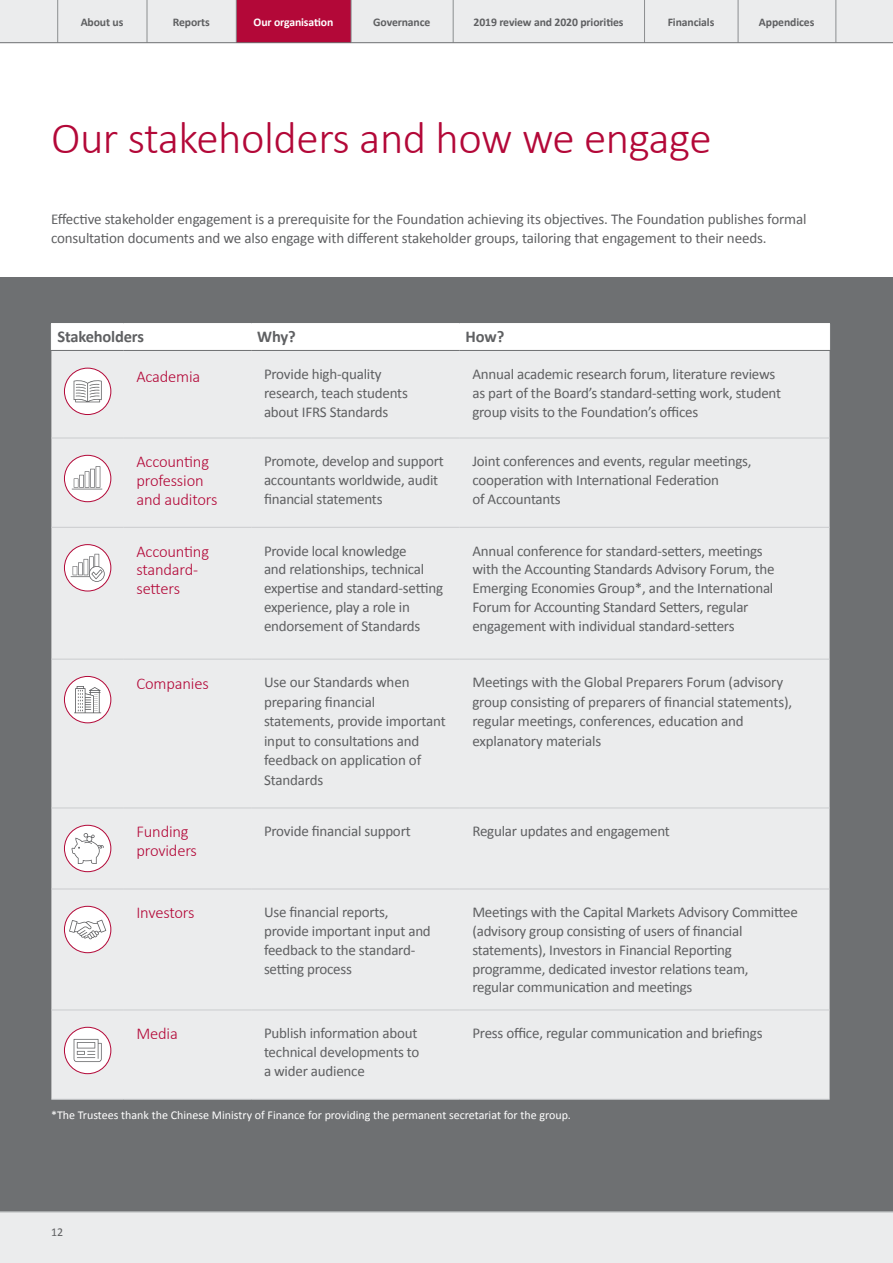
<style>
.page{position:relative;width:893px;height:1263px;background:#fff}
.page>*{position:absolute;margin:0;border:0;box-sizing:border-box;transform-origin:0 0}
.t1{font:300 45px "Calibri";letter-spacing:-.01em;color:#b30838}
.t2{font:300 16.5px/18.8px "Calibri";letter-spacing:-.01em;color:#b30838}
.t3{font:700 16.5px "Calibri";letter-spacing:-.01em;color:#5f6062}
.t4{font:15px/18.8px "Calibri";letter-spacing:-.015em;color:#5f6062}
.t5{font:12px "Calibri";color:#fff}
.t6{font:12px "Calibri";color:#5f6062}
.t7{font:700 11.7px "Calibri";letter-spacing:-.01em;color:#5f6062}
.t8{font:700 11.7px "Calibri";letter-spacing:-.01em;color:#fff}
</style>
<div class="page">
<div style="left:0;top:0;width:893px;height:43px;background:#ebeced"></div>
<div style="left:236px;top:0;width:115px;height:43px;background:#b30838"></div>
<hr style="left:236px;top:0;width:1px;height:43px;background:#8b8e90">
<hr style="left:351px;top:0;width:1px;height:43px;background:#8b8e90">
<hr style="left:453px;top:0;width:1px;height:43px;background:#8b8e90">
<hr style="left:644px;top:0;width:1px;height:43px;background:#8b8e90">
<hr style="left:147px;top:0;width:1px;height:43px;background:#8b8e90">
<hr style="left:57px;top:0;width:1px;height:43px;background:#8b8e90">
<hr style="left:738px;top:0;width:1px;height:43px;background:#8b8e90">
<hr style="left:836px;top:0;width:1px;height:43px;background:#8b8e90">
<div style="left:0;top:277px;width:893px;height:936px;background:#6e7072"></div>
<hr style="left:0;top:42px;width:893px;height:1px;background:#6e7072">
<div style="left:0;top:1212px;width:893px;height:51px;background:#ebeced"></div>
<hr style="left:0;top:1211px;width:893px;height:1px;background:#8b8e90">
<div style="left:51px;top:351px;width:779px;height:748px;background:#ebeced"></div>
<hr style="left:51px;top:323px;width:73px;height:1px;background:#fff">
<hr style="left:124px;top:323px;width:127px;height:1px;background:#fff">
<hr style="left:251px;top:323px;width:209px;height:1px;background:#fff">
<hr style="left:460px;top:323px;width:370px;height:1px;background:#fff">
<div style="left:51px;top:324px;width:779px;height:26px;background:#fff"></div>
<hr style="left:51px;top:438px;width:73px;height:1px;background:#caccce">
<hr style="left:124px;top:438px;width:127px;height:1px;background:#caccce">
<hr style="left:251px;top:438px;width:209px;height:1px;background:#caccce">
<hr style="left:460px;top:438px;width:370px;height:1px;background:#caccce">
<hr style="left:51px;top:527px;width:73px;height:1px;background:#caccce">
<hr style="left:124px;top:527px;width:127px;height:1px;background:#caccce">
<hr style="left:251px;top:527px;width:209px;height:1px;background:#caccce">
<hr style="left:460px;top:527px;width:370px;height:1px;background:#caccce">
<hr style="left:51px;top:659px;width:73px;height:1px;background:#caccce">
<hr style="left:124px;top:659px;width:127px;height:1px;background:#caccce">
<hr style="left:251px;top:659px;width:209px;height:1px;background:#caccce">
<hr style="left:460px;top:659px;width:370px;height:1px;background:#caccce">
<hr style="left:51px;top:807px;width:73px;height:1px;background:#caccce">
<hr style="left:124px;top:807px;width:127px;height:1px;background:#caccce">
<hr style="left:251px;top:807px;width:209px;height:1px;background:#caccce">
<hr style="left:460px;top:807px;width:370px;height:1px;background:#caccce">
<hr style="left:51px;top:1009px;width:73px;height:1px;background:#caccce">
<hr style="left:124px;top:1009px;width:127px;height:1px;background:#caccce">
<hr style="left:251px;top:1009px;width:209px;height:1px;background:#caccce">
<hr style="left:460px;top:1009px;width:370px;height:1px;background:#caccce">
<hr style="left:51px;top:1099px;width:73px;height:1px;background:#caccce">
<hr style="left:124px;top:1099px;width:127px;height:1px;background:#caccce">
<hr style="left:251px;top:1099px;width:209px;height:1px;background:#caccce">
<hr style="left:460px;top:1099px;width:370px;height:1px;background:#caccce">
<hr style="left:51px;top:889px;width:73px;height:1px;background:#caccce">
<hr style="left:124px;top:889px;width:127px;height:1px;background:#caccce">
<hr style="left:251px;top:889px;width:209px;height:1px;background:#caccce">
<hr style="left:460px;top:889px;width:370px;height:1px;background:#caccce">
<div style="left:64px;top:368px;width:47px;height:46px;background:#fff;border-radius:50%"></div>
<div style="left:64px;top:368px;width:47px;height:47px;border:1px solid #b30838;border-radius:50%"></div>
<svg style="left:74px;top:380px;width:28px;height:22px"></svg>
<svg style="left:64px;top:455px;width:47px;height:47px"></svg>
<div style="left:64px;top:455px;width:47px;height:47px;border:1px solid #b30838;border-radius:50%"></div>
<hr style="left:72px;top:489px;width:30px;height:1px;background:#5f6062">
<svg style="left:74px;top:466px;width:26px;height:22px"></svg>
<div style="left:64px;top:545px;width:47px;height:46px;background:#fff;border-radius:50%"></div>
<div style="left:64px;top:544px;width:47px;height:47px;border:1px solid #b30838;border-radius:50%"></div>
<hr style="left:71px;top:576px;width:30px;height:1px;background:#5f6062">
<svg style="left:73px;top:554px;width:32px;height:28px"></svg>
<div style="left:64px;top:676px;width:47px;height:47px;background:#fff;border-radius:50%"></div>
<div style="left:64px;top:676px;width:47px;height:47px;border:1px solid #b30838;border-radius:50%"></div>
<svg style="left:74px;top:686px;width:27px;height:27px"></svg>
<svg style="left:64px;top:825px;width:47px;height:47px"></svg>
<div style="left:64px;top:825px;width:47px;height:47px;border:1px solid #b30838;border-radius:50%"></div>
<svg style="left:71px;top:833px;width:33px;height:31px"></svg>
<div style="left:64px;top:906px;width:47px;height:47px;background:#fff;border-radius:50%"></div>
<div style="left:64px;top:906px;width:47px;height:47px;border:1px solid #b30838;border-radius:50%"></div>
<svg style="left:69px;top:920px;width:37px;height:19px"></svg>
<div style="left:64px;top:1027px;width:47px;height:47px;background:#fff;border-radius:50%"></div>
<div style="left:64px;top:1027px;width:47px;height:47px;border:1px solid #b30838;border-radius:50%"></div>
<svg style="left:74px;top:1039px;width:28px;height:23px"></svg>
<p class="t7" style="left:81px;top:15px;width:44px">About us</p>
<p class="t7" style="left:173px;top:15px;width:39px">Reports</p>
<p class="t8" style="left:254px;top:15px;width:81px">Our organisation</p>
<p class="t7" style="left:373px;top:15px;width:59px">Governance</p>
<p class="t7" style="left:474px;top:15px;width:151px">2019 review and 2020 priorities</p>
<p class="t7" style="left:668px;top:15px;width:48px">Financials</p>
<p class="t7" style="left:759px;top:15px;width:57px">Appendices</p>
<h1 class="t1" style="left:51px;top:110px;width:662px">Our stakeholders and how we engage</h1>
<p class="t4" style="left:51px;top:208px;width:757px;line-height:19.5px">Effective stakeholder engagement is a prerequisite for the Foundation achieving its objectives. The Foundation publishes formal consultation documents and we also engage with different stakeholder groups, tailoring that engagement to their needs.</p>
<p class="t3" style="left:57px;top:326px;width:88px">Stakeholders</p>
<p class="t3" style="left:257px;top:326px;width:40px">Why?</p>
<p class="t3" style="left:466px;top:326px;width:40px">How?</p>
<p class="t2" style="left:136px;top:367px;width:65px">Academia</p>
<p class="t4" style="left:264px;top:364px;width:145px">Provide high-quality research, teach students about IFRS Standards</p>
<p class="t4" style="left:472px;top:364px;width:310px">Annual academic research forum, literature reviews as part of the Board’s standard-setting work, student group visits to the Foundation’s offices</p>
<p class="t2" style="left:136px;top:452px;width:83px">Accounting profession and auditors</p>
<p class="t4" style="left:264px;top:451px;width:181px">Promote, develop and support accountants worldwide, audit financial statements</p>
<p class="t4" style="left:472px;top:451px;width:281px">Joint conferences and events, regular meetings, cooperation with International Federation<br>of Accountants</p>
<p class="t2" style="left:136px;top:542px;width:74px">Accounting standard&shy;setters</p>
<p class="t4" style="left:264px;top:540px;width:181px">Provide local knowledge<br>and relationships, technical expertise and standard-setting experience, play a role in endorsement of Standards</p>
<p class="t4" style="left:472px;top:540px;width:304px">Annual conference for standard-setters, meetings with the Accounting Standards Advisory Forum, the Emerging Economies Group*, and the International Forum for Accounting Standard Setters, regular engagement with individual standard-setters</p>
<p class="t2" style="left:136px;top:673px;width:74px">Companies</p>
<p class="t4" style="left:264px;top:672px;width:183px;line-height:19.5px">Use our Standards when preparing financial statements, provide important input to consultations and feedback on application of<br>Standards</p>
<p class="t4" style="left:472px;top:672px;width:321px;line-height:19.5px">Meetings with the Global Preparers Forum (advisory group consisting of preparers of financial statements), regular meetings, conferences, education and explanatory materials</p>
<p class="t2" style="left:136px;top:822px;width:62px">Funding providers</p>
<p class="t4" style="left:264px;top:821px;width:148px">Provide financial support</p>
<p class="t4" style="left:472px;top:821px;width:199px">Regular updates and engagement</p>
<p class="t2" style="left:136px;top:903px;width:60px">Investors</p>
<p class="t4" style="left:264px;top:902px;width:168px">Use financial reports, provide important input and feedback to the standard&shy;setting process</p>
<p class="t4" style="left:472px;top:902px;width:327px">Meetings with the Capital Markets Advisory Committee (advisory group consisting of users of financial statements), Investors in Financial Reporting programme, dedicated investor relations team,<br>regular communication and meetings</p>
<p class="t2" style="left:136px;top:1024px;width:43px">Media</p>
<p class="t4" style="left:264px;top:1023px;width:157px">Publish information about technical developments to a wider audience</p>
<p class="t4" style="left:472px;top:1023px;width:292px">Press office, regular communication and briefings</p>
<p class="t5" style="left:51px;top:1107px;width:521px">*The Trustees thank the Chinese Ministry of Finance for providing the permanent secretariat for the group.</p>
<p class="t6" style="left:51px;top:1224px;width:14px">12</p>
</div>
